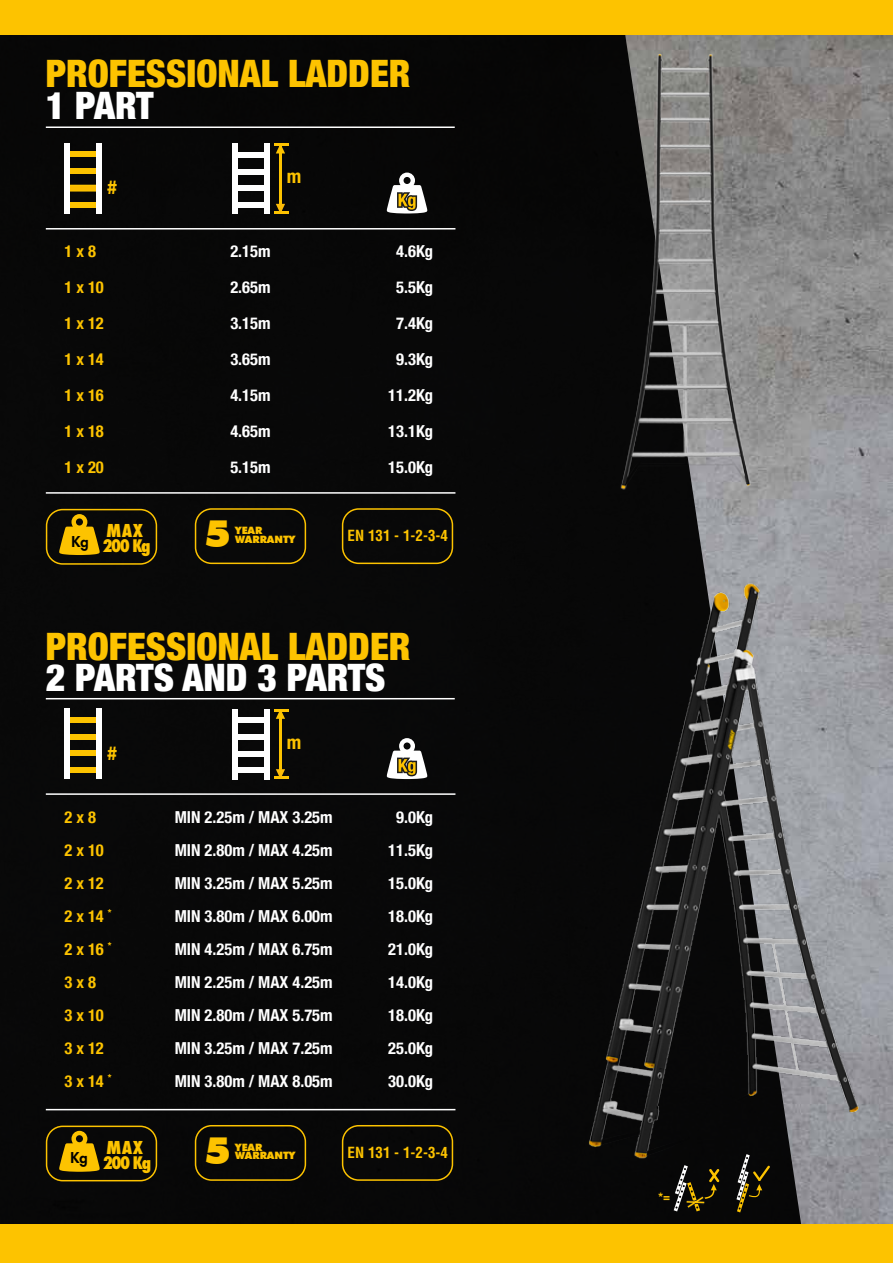
<style>
.page{position:relative;width:893px;height:1263px;background:#fff}
.page>*{position:absolute;margin:0;border:0;box-sizing:border-box;transform-origin:0 0}
.t1{font:900 condensed 37.8px "Helvetica Neue";color:#fdc300}
.t2{font:900 condensed 37.8px "Helvetica Neue";color:#fff}
.t3{font:900 37.8px "Futura BT";color:#fdc300}
.t4{font:700 condensed 19.35px "Helvetica Neue";color:#fdc300}
.t5{font:700 condensed 19.2px "Helvetica Neue";color:#fdc300}
.t6{font:17.1px "Futura Cond X Boold";color:#fdc300}
.t7{font:800 condensed 16.8px "Futura";letter-spacing:-.08em;color:#fdc300}
.t8{font:700 condensed 16.5px/33px "Helvetica Neue";color:#fff;text-align:justify}
.t9{font:700 condensed 16.5px/33px "Helvetica Neue";color:#fdc300}
.t10{font:700 condensed 15px "Helvetica";color:#fdc300}
.t11{font:800 14.7px "Futura";color:#000}
.t12{font:700 condensed 11.7px "Helvetica Neue";color:#fdc300}
.t13{font:900 10.2px/8.4px "Futura BT";color:#fdc300}
</style>
<div class="page">
<div style="left:0;top:34px;width:809px;height:1191px;background:#080808"></div>
<img style="left:472px;top:34px;width:421px;height:529px">
<img style="left:578px;top:555px;width:308px;height:636px">
<svg style="left:736px;top:1154px;width:34px;height:58px;background:#332e1c"></svg>
<svg style="left:674px;top:1165px;width:45px;height:46px;background:#39331c"></svg>
<div style="left:0;top:0;width:893px;height:34px;background:#fdc300"></div>
<div style="left:0;top:1225px;width:893px;height:38px;background:#fdc300"></div>
<svg style="left:386px;top:173px;width:42px;height:40px"></svg>
<hr style="left:46px;top:228px;width:409px;height:1px;background:#fff">
<hr style="left:46px;top:492px;width:409px;height:2px;background:#fff">
<svg style="left:58px;top:514px;width:43px;height:41px;background:#a17d03"></svg>
<div style="left:46px;top:509px;width:111px;height:56px;border:2px solid #fdc300;border-radius:16px"></div>
<div style="left:342px;top:508px;width:111px;height:56px;border:2px solid #fdc300;border-radius:16px"></div>
<div style="left:195px;top:508px;width:111px;height:56px;border:2px solid #fdc300;border-radius:16px"></div>
<div style="left:66px;top:152px;width:33px;height:5px;background:#fdc300"></div>
<div style="left:66px;top:169px;width:33px;height:5px;background:#fdc300"></div>
<svg style="left:70px;top:185px;width:27px;height:7px"></svg>
<div style="left:66px;top:202px;width:33px;height:6px;background:#fdc300"></div>
<div style="left:65px;top:143px;width:5px;height:71px;background:#fff"></div>
<div style="left:97px;top:143px;width:5px;height:71px;background:#fff"></div>
<div style="left:234px;top:152px;width:33px;height:6px;background:#fff"></div>
<div style="left:234px;top:169px;width:33px;height:5px;background:#fff"></div>
<div style="left:234px;top:186px;width:33px;height:5px;background:#fff"></div>
<div style="left:234px;top:202px;width:33px;height:6px;background:#fff"></div>
<div style="left:232px;top:144px;width:6px;height:70px;background:#fff"></div>
<div style="left:264px;top:144px;width:5px;height:70px;background:#fff"></div>
<hr style="left:279px;top:145px;width:3px;height:67px;background:#fdc300">
<hr style="left:274px;top:211px;width:14px;height:3px;background:#fdc300">
<svg style="left:274px;top:144px;width:14px;height:9px"></svg>
<svg style="left:276px;top:204px;width:9px;height:7px"></svg>
<svg style="left:386px;top:738px;width:42px;height:41px"></svg>
<hr style="left:46px;top:793px;width:409px;height:2px;background:#fff">
<hr style="left:46px;top:1109px;width:409px;height:1px;background:#fff">
<svg style="left:58px;top:1131px;width:43px;height:41px;background:#a17c03"></svg>
<div style="left:46px;top:1125px;width:111px;height:56px;border:2px solid #fdc300;border-radius:16px"></div>
<div style="left:342px;top:1125px;width:111px;height:56px;border:2px solid #fdc300;border-radius:16px"></div>
<div style="left:195px;top:1125px;width:111px;height:56px;border:2px solid #fdc300;border-radius:16px"></div>
<div style="left:66px;top:717px;width:33px;height:5px;background:#fdc300"></div>
<div style="left:66px;top:734px;width:33px;height:5px;background:#fdc300"></div>
<div style="left:66px;top:751px;width:33px;height:5px;background:#fdc300"></div>
<div style="left:66px;top:768px;width:33px;height:5px;background:#fdc300"></div>
<div style="left:65px;top:708px;width:5px;height:71px;background:#fff"></div>
<div style="left:97px;top:708px;width:5px;height:71px;background:#fff"></div>
<div style="left:234px;top:718px;width:33px;height:5px;background:#fff"></div>
<div style="left:234px;top:734px;width:33px;height:6px;background:#fff"></div>
<div style="left:234px;top:751px;width:33px;height:5px;background:#fff"></div>
<div style="left:234px;top:768px;width:33px;height:5px;background:#fff"></div>
<div style="left:232px;top:709px;width:6px;height:70px;background:#fff"></div>
<div style="left:264px;top:709px;width:5px;height:70px;background:#fff"></div>
<hr style="left:279px;top:710px;width:3px;height:68px;background:#fdc300">
<svg style="left:274px;top:709px;width:14px;height:10px"></svg>
<svg style="left:274px;top:769px;width:14px;height:10px"></svg>
<hr style="left:46px;top:126px;width:409px;height:2px;background:#fff">
<hr style="left:46px;top:698px;width:409px;height:1px;background:#fff">
<h1 class="t1" style="left:46px;top:43px;width:366px">PROFESSIONAL LADDER</h1>
<h1 class="t2" style="left:46px;top:74px;width:109px">1 PART</h1>
<p class="t4" style="left:108px;top:171px;width:11px">#</p>
<p class="t5" style="left:287px;top:160px;width:16px">m</p>
<p class="t9" style="left:65px;top:232px;width:41px;line-height:36px">1 x 8<br>1 x 10<br>1 x 12<br>1 x 14<br>1 x 16<br>1 x 18<br>1 x 20</p>
<p class="t8" style="left:230px;top:232px;width:42px;line-height:36px">2.15m 2.65m 3.15m 3.65m 4.15m 4.65m 5.15m</p>
<p class="t8" style="left:388px;top:232px;width:46px;line-height:36px;text-align:center">4.6Kg<br>5.5Kg<br>7.4Kg<br>9.3Kg<br>11.2Kg<br>13.1Kg<br>15.0Kg</p>
<p class="t11" style="left:71px;top:533px;width:19px">Kg</p>
<p class="t6" style="left:107px;top:519px;width:38px">MAX</p>
<h1 class="t3" style="left:205px;top:511px;width:27px">5</h1>
<p class="t13" style="left:235px;top:526px;width:62px">YEAR<br>WARRANTY</p>
<p class="t7" style="left:102px;top:534px;width:50px">200 Kg</p>
<p class="t10" style="left:348px;top:526px;width:102px">EN 131 - 1-2-3-4</p>
<h1 class="t1" style="left:46px;top:615px;width:366px">PROFESSIONAL LADDER</h1>
<h1 class="t2" style="left:46px;top:646px;width:341px">2 PARTS AND 3 PARTS</h1>
<p class="t4" style="left:108px;top:737px;width:11px">#</p>
<p class="t5" style="left:287px;top:726px;width:16px">m</p>
<p class="t8" style="left:175px;top:799px;width:159px">MIN 2.25m / MAX 3.25m MIN 2.80m / MAX 4.25m MIN 3.25m / MAX 5.25m MIN 3.80m / MAX 6.00m MIN 4.25m / MAX 6.75m MIN 2.25m / MAX 4.25m MIN 2.80m / MAX 5.75m MIN 3.25m / MAX 7.25m MIN 3.80m / MAX 8.05m</p>
<p class="t9" style="left:65px;top:799px;width:49px">2 x 8<br>2 x 10<br>2 x 12<br>2 x 14 <sup>*<br></sup>2 x 16 <sup>*<br></sup>3 x 8<br>3 x 10<br>3 x 12<br>3 x 14 <sup>*</sup></p>
<p class="t8" style="left:388px;top:799px;width:46px;text-align:center">9.0Kg<br>11.5Kg<br>15.0Kg<br>18.0Kg<br>21.0Kg<br>14.0Kg<br>18.0Kg<br>25.0Kg<br>30.0Kg</p>
<p class="t11" style="left:71px;top:1148px;width:19px">Kg</p>
<p class="t6" style="left:107px;top:1135px;width:38px">MAX</p>
<h1 class="t3" style="left:205px;top:1128px;width:27px">5</h1>
<p class="t13" style="left:235px;top:1143px;width:62px">YEAR<br>WARRANTY</p>
<p class="t7" style="left:103px;top:1151px;width:50px">200 Kg</p>
<p class="t10" style="left:348px;top:1143px;width:102px">EN 131 - 1-2-3-4</p>
<p class="t12" style="left:658px;top:1187px;width:13px">*=</p>
</div>
